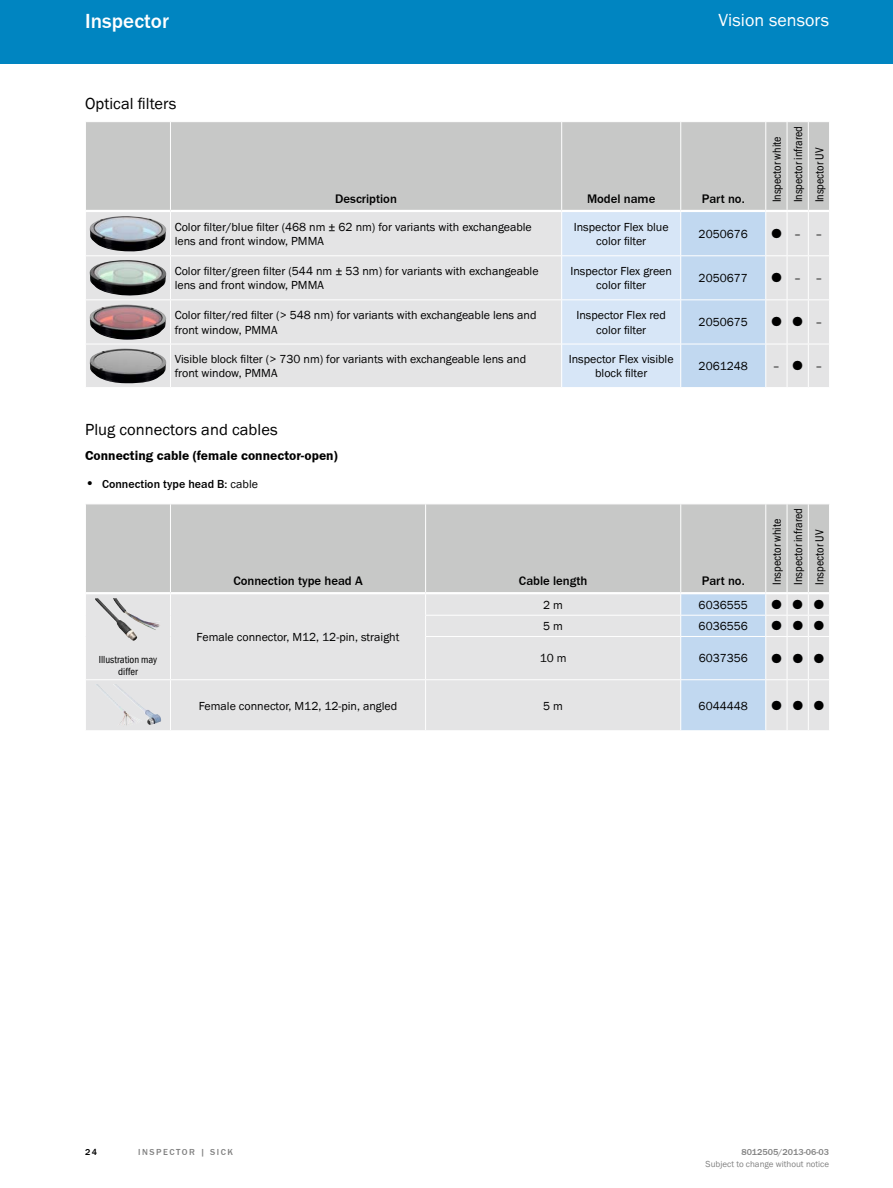
<style>
.page{position:relative;width:893px;height:1188px;background:#fff}
.page>*{position:absolute;margin:0;border:0;box-sizing:border-box;transform-origin:0 0}
.t1{font:500 21px "SICK Franklin";letter-spacing:.005em;color:#fff}
.t2{font:18px "SICK Franklin";letter-spacing:.005em;color:#fff}
.t3{font:16.5px "SICK Franklin";letter-spacing:.005em;color:#000}
.t4{font:700 13.5px "SICK Franklin";letter-spacing:.005em;color:#000}
.t5{font:500 12.75px "SICK Franklin";color:#000}
.t6{font:12px/14.4px "SICK Franklin";color:#000}
.t7{font:12px/21.3px "SICK Franklin Condensed";color:#000}
.t8{font:500 12px "SICK Franklin";letter-spacing:.005em;color:#000}
.t9{font:10.5px/12.6px "SICK Franklin Condensed";color:#000;text-align:center}
.t10{font:500 9px "SICK Franklin";color:#818181}
.t11{font:9px "SICK Franklin";color:#818181}
.t12{font:500 9px "SICK Franklin";color:#000}
.s1{font-weight:400;font-size:14.25px}
.s2{font-weight:400}
</style>
<div class="page">
<div style="left:0;top:0;width:893px;height:64px;background:#0085c1"></div>
<div style="left:86px;top:122px;width:743px;height:88px;background:#c7c8c7"></div>
<div style="left:86px;top:212px;width:475px;height:175px;background:#e4e4e5"></div>
<hr style="left:170px;top:122px;width:1px;height:88px;background:#fff">
<hr style="left:561px;top:122px;width:1px;height:88px;background:#fff">
<hr style="left:680px;top:122px;width:1px;height:88px;background:#fff">
<hr style="left:765px;top:122px;width:1px;height:88px;background:#fff">
<hr style="left:787px;top:122px;width:1px;height:88px;background:#fff">
<hr style="left:808px;top:122px;width:1px;height:88px;background:#fff">
<hr style="left:170px;top:212px;width:1px;height:43px;background:#fff">
<hr style="left:85px;top:255px;width:85px;height:1px;background:#fff">
<hr style="left:170px;top:255px;width:392px;height:1px;background:#fff">
<hr style="left:170px;top:256px;width:1px;height:43px;background:#fff">
<hr style="left:85px;top:299px;width:85px;height:1px;background:#fff">
<hr style="left:170px;top:299px;width:392px;height:1px;background:#fff">
<hr style="left:170px;top:300px;width:1px;height:44px;background:#fff">
<hr style="left:85px;top:344px;width:85px;height:1px;background:#fff">
<hr style="left:170px;top:344px;width:392px;height:1px;background:#fff">
<hr style="left:170px;top:344px;width:1px;height:43px;background:#fff">
<img style="left:89px;top:216px;width:77px;height:36px">
<img style="left:90px;top:260px;width:76px;height:36px">
<img style="left:89px;top:304px;width:77px;height:36px">
<img style="left:89px;top:348px;width:77px;height:35px">
<div style="left:86px;top:505px;width:743px;height:87px;background:#c7c8c7"></div>
<div style="left:86px;top:594px;width:594px;height:136px;background:#e4e4e5"></div>
<hr style="left:170px;top:504px;width:1px;height:88px;background:#fff">
<hr style="left:425px;top:504px;width:1px;height:88px;background:#fff">
<hr style="left:680px;top:504px;width:1px;height:88px;background:#fff">
<hr style="left:765px;top:504px;width:1px;height:88px;background:#fff">
<hr style="left:787px;top:504px;width:1px;height:88px;background:#fff">
<svg style="left:766px;top:504px;width:63px;height:1px"></svg>
<hr style="left:808px;top:504px;width:1px;height:88px;background:#fff">
<hr style="left:425px;top:615px;width:256px;height:1px;background:#fff">
<hr style="left:425px;top:636px;width:256px;height:1px;background:#fff">
<hr style="left:170px;top:680px;width:1px;height:50px;background:#fff">
<hr style="left:426px;top:679px;width:255px;height:1px;background:#fff">
<hr style="left:425px;top:680px;width:1px;height:50px;background:#fff">
<svg style="left:425px;top:594px;width:1px;height:42px"></svg>
<hr style="left:425px;top:637px;width:1px;height:42px;background:#fff">
<hr style="left:170px;top:679px;width:256px;height:1px;background:#fff">
<svg style="left:170px;top:594px;width:1px;height:42px"></svg>
<hr style="left:170px;top:636px;width:1px;height:43px;background:#fff">
<hr style="left:85px;top:679px;width:85px;height:1px;background:#fff">
<img style="left:113px;top:598px;width:48px;height:32px">
<img style="left:95px;top:684px;width:66px;height:43px">
<svg style="left:562px;top:212px;width:267px;height:175px;background:#d4e2f1"></svg>
<svg style="left:680px;top:594px;width:149px;height:137px;background:#d2deec"></svg>
<h1 class="t1" style="left:85px;top:8px;width:85px">Inspector</h1>
<h3 class="t3" style="left:85px;top:93px;width:93px">Optical filters</h3>
<h2 class="t2" style="left:718px;top:9px;width:112px">Vision sensors</h2>
<p class="t5" style="left:335px;top:191px;width:63px">Description</p>
<p class="t5" style="left:587px;top:191px;width:70px">Model name</p>
<p class="t5" style="left:702px;top:191px;width:44px">Part no.</p>
<p class="t7" style="left:766px;top:202px;width:78px;rotate:-90deg">Inspector white<br>Inspector infrared<br>Inspector UV</p>
<p class="t6" style="left:175px;top:220px;width:359px">Color filter/blue filter (468 nm ± 62 nm) for variants with exchangeable lens and front window, PMMA</p>
<p class="t6" style="left:574px;top:220px;width:96px;text-align:center">Inspector Flex blue color filter</p>
<p class="t6" style="left:699px;top:227px;width:51px">2050676</p>
<p class="t6" style="left:794px;top:227px;width:30px">– –</p>
<p class="t6" style="left:175px;top:264px;width:365px">Color filter/green filter (544 nm ± 53 nm) for variants with exchangeable lens and front window, PMMA</p>
<p class="t6" style="left:570px;top:264px;width:103px;text-align:center">Inspector Flex green color filter</p>
<p class="t6" style="left:699px;top:271px;width:51px">2050677</p>
<p class="t6" style="left:794px;top:271px;width:30px">– –</p>
<p class="t6" style="left:175px;top:308px;width:363px">Color filter/red filter (&gt; 548 nm) for variants with exchangeable lens and front window, PMMA</p>
<p class="t6" style="left:576px;top:308px;width:91px;text-align:center">Inspector Flex red color filter</p>
<p class="t6" style="left:699px;top:315px;width:51px">2050675</p>
<p class="t6" style="left:815px;top:315px;width:9px">–</p>
<p class="t6" style="left:175px;top:352px;width:353px">Visible block filter (&gt; 730 nm) for variants with exchangeable lens and front window, PMMA</p>
<p class="t6" style="left:569px;top:352px;width:106px;text-align:center">Inspector Flex visible block filter</p>
<p class="t6" style="left:699px;top:359px;width:51px">2061248</p>
<p class="t6" style="left:773px;top:359px;width:9px">–</p>
<p class="t6" style="left:815px;top:359px;width:9px">–</p>
<h3 class="t3" style="left:85px;top:420px;width:194px">Plug connectors and cables</h3>
<p class="t4" style="left:85px;top:447px;width:254px">Connecting cable (female connector-open)</p>
<p class="t8" style="left:85px;top:476px;width:175px"><span class="s1">•</span> Connection type head B: <span class="s2">cable</span></p>
<p class="t9" style="left:99px;top:653px;width:60px">Illustration may differ</p>
<p class="t5" style="left:233px;top:573px;width:131px">Connection type head A</p>
<p class="t5" style="left:519px;top:573px;width:70px">Cable length</p>
<p class="t5" style="left:702px;top:573px;width:44px">Part no.</p>
<p class="t6" style="left:197px;top:630px;width:204px">Female connector, M12, 12-pin, straight</p>
<p class="t6" style="left:543px;top:598px;width:21px">2m</p>
<p class="t6" style="left:699px;top:598px;width:51px">6036555</p>
<p class="t6" style="left:543px;top:619px;width:21px">5m</p>
<p class="t6" style="left:699px;top:619px;width:51px">6036556</p>
<p class="t6" style="left:540px;top:651px;width:28px">10 m</p>
<p class="t6" style="left:699px;top:651px;width:51px">6037356</p>
<p class="t6" style="left:199px;top:699px;width:200px">Female connector, M12, 12-pin, angled</p>
<p class="t6" style="left:543px;top:699px;width:21px">5m</p>
<p class="t6" style="left:699px;top:699px;width:51px">6044448</p>
<p class="t7" style="left:766px;top:585px;width:78px;rotate:-90deg">Inspector white<br>Inspector infrared<br>Inspector UV</p>
<p class="t12" style="left:85px;top:1146px;width:14px">24</p>
<p class="t10" style="left:138px;top:1146px;width:12px">Insp</p>
<p class="t10" style="left:163px;top:1146px;width:14px">ector</p>
<p class="t10" style="left:200px;top:1146px;width:34px">| SICK</p>
<p class="t10" style="left:741px;top:1146px;width:89px">8012505/2013-06-03</p>
<p class="t11" style="left:706px;top:1159px;width:125px">Subject to change without notice</p>
</div>
